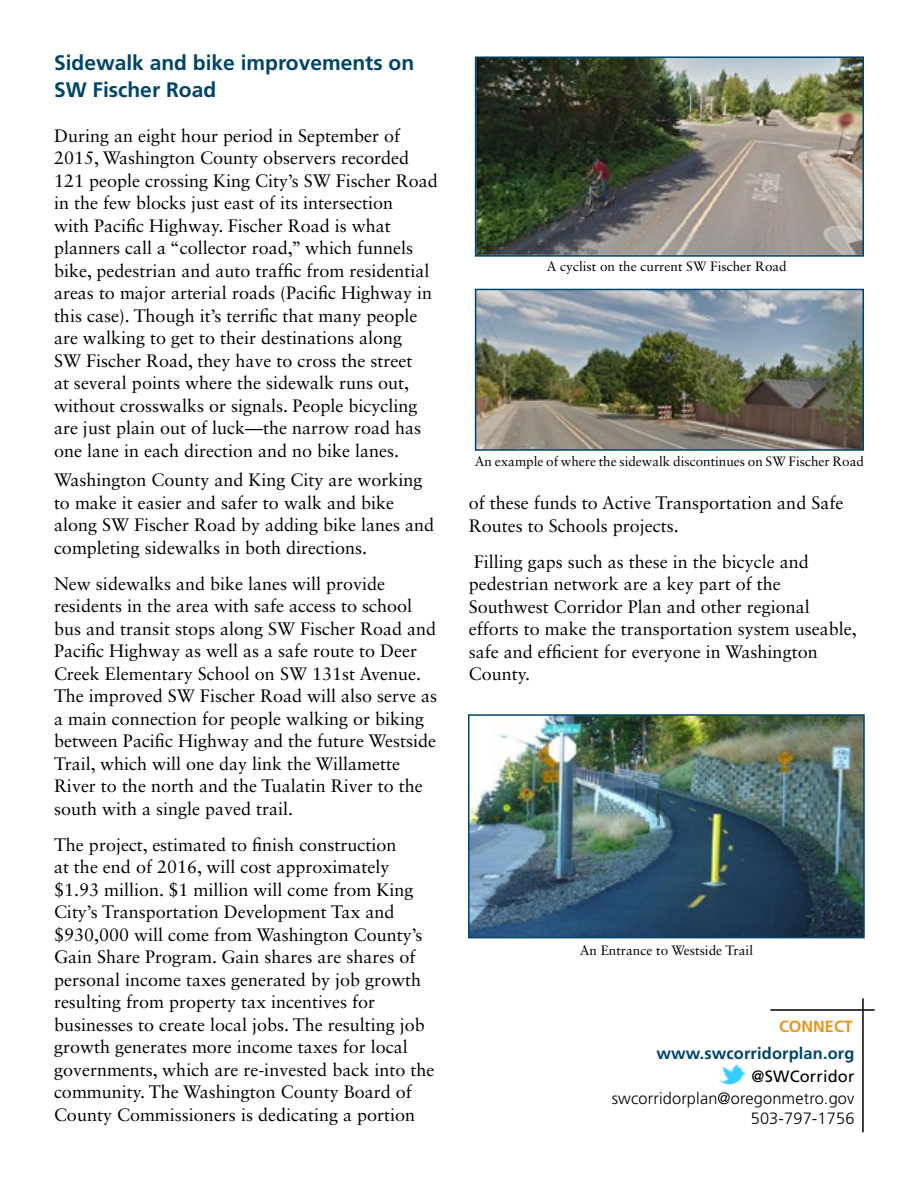
<style>
.page{position:relative;width:918px;height:1188px;background:#fff}
.page>*{position:absolute;margin:0;border:0;box-sizing:border-box;transform-origin:0 0}
.t1{font:700 21px/27px "Frutiger LT Std";color:#00446a}
.t2{font:18px/22.5px "Sabon LT Std";color:#000}
.t3{font:300 16.35px/19.5px "Frutiger LT Std";letter-spacing:.01em;color:#000;text-align:right}
.t4{font:700 16.35px "Frutiger LT Std";letter-spacing:.01em;color:#00446a}
.t5{font:16.35px "Frutiger LT Std";letter-spacing:.01em;color:#000}
.t6{font:700 16.2px "Frutiger LT Std";color:#e8941a}
.t7{font:13.5px "Sabon LT Std";color:#000}
</style>
<div class="page">
<img style="left:478px;top:59px;width:383px;height:195px">
<div style="left:475px;top:56px;width:389px;height:201px;border:2px solid #00446a"></div>
<img style="left:478px;top:292px;width:383px;height:156px">
<div style="left:475px;top:289px;width:389px;height:162px;border:2px solid #00446a"></div>
<hr style="left:770px;top:1009px;width:105px;height:2px;background:#000">
<hr style="left:862px;top:998px;width:2px;height:134px;background:#000">
<img style="left:719px;top:1064px;width:27px;height:21px">
<img style="left:471px;top:717px;width:391px;height:218px">
<div style="left:468px;top:714px;width:397px;height:224px;border:2px solid #00446a"></div>
<p class="t1" style="left:54px;top:49px;width:362px">Sidewalk and bike improvements on<br>SW Fischer Road</p>
<p class="t2" style="left:54px;top:124px;width:385px">During an eight hour period in September of 2015, Washington County observers recorded 121 people crossing King City’s SW Fischer Road in the few blocks just east of its intersection<br>with Pacific Highway. Fischer Road is what planners call a “collector road,” which funnels bike, pedestrian and auto traffic from residential areas to major arterial roads (Pacific Highway in this case). Though it’s terrific that many people are walking to get to their destinations along<br>SW Fischer Road, they have to cross the street<br>at several points where the sidewalk runs out, without crosswalks or signals. People bicycling are just plain out of luck—the narrow road has one lane in each direction and no bike lanes.</p>
<p class="t2" style="left:54px;top:468px;width:382px">Washington County and King City are working to make it easier and safer to walk and bike along SW Fischer Road by adding bike lanes and completing sidewalks in both directions.</p>
<p class="t2" style="left:54px;top:572px;width:385px">New sidewalks and bike lanes will provide residents in the area with safe access to school bus and transit stops along SW Fischer Road and Pacific Highway as well as a safe route to Deer Creek Elementary School on SW 131st Avenue.<br>The improved SW Fischer Road will also serve as a main connection for people walking or biking between Pacific Highway and the future Westside Trail, which will one day link the Willamette River to the north and the Tualatin River to the south with a single paved trail.</p>
<p class="t2" style="left:54px;top:833px;width:382px">The project, estimated to finish construction<br>at the end of 2016, will cost approximately $1.93 million. $1 million will come from King City’s Transportation Development Tax and $930,000 will come from Washington County’s Gain Share Program. Gain shares are shares of personal income taxes generated by job growth resulting from property tax incentives for businesses to create local jobs. The resulting job growth generates more income taxes for local governments, which are re-invested back into the community. The Washington County Board of County Commissioners is dedicating a portion</p>
<p class="t7" style="left:547px;top:259px;width:242px">A cyclist on the current SW Fischer Road</p>
<p class="t7" style="left:475px;top:453px;width:391px">An example of where the sidewalk discontinues on SW Fischer Road</p>
<p class="t2" style="left:469px;top:491px;width:376px">of these funds to Active Transportation and Safe<br>Routes to Schools projects.</p>
<p class="t2" style="left:469px;top:550px;width:389px">Filling gaps such as these in the bicycle and pedestrian network are a key part of the Southwest Corridor Plan and other regional efforts to make the transportation system useable, safe and efficient for everyone in Washington County.</p>
<p class="t7" style="left:580px;top:942px;width:175px">An Entrance to Westside Trail</p>
<p class="t6" style="left:779px;top:1017px;width:75px">CONNECT</p>
<p class="t4" style="left:656px;top:1044px;width:200px">www.swcorridorplan.org</p>
<p class="t5" style="left:752px;top:1066px;width:104px">@SWCorridor</p>
<p class="t3" style="left:612px;top:1089px;width:244px">swcorridorplan@oregonmetro.gov<br>503-797-1756</p>
</div>
